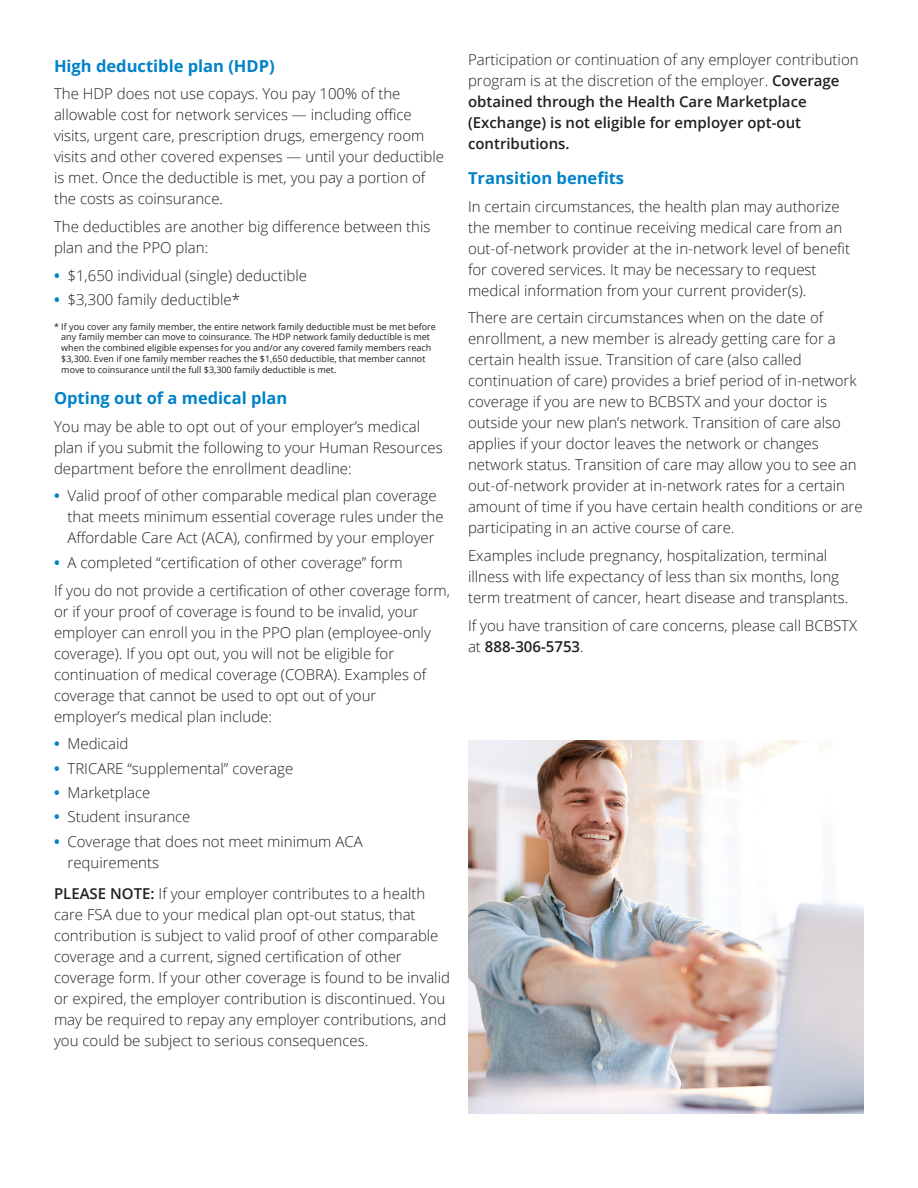
<style>
.page{position:relative;width:918px;height:1188px;background:#fff}
.page>*{position:absolute;margin:0;border:0;box-sizing:border-box;transform-origin:0 0}
.heading{font:700 16.5px "Open Sans";color:#0082c8}
.body{font:300 15px/21px "Open Sans";color:#231f20}
.body-2{font:600 15px/21px "Open Sans";color:#231f20}
.taglines{font:9px/10.8px "Open Sans";color:#231f20}
.s1{font-weight:700;color:#0082c8}
.s2{font-weight:600}
.s3{font-weight:300}
</style>
<div class="page">
<img style="left:468px;top:741px;width:396px;height:373px">
<p class="heading" style="left:54px;top:54px;width:222px">High deductible plan (HDP)</p>
<p class="body" style="left:54px;top:83px;width:392px">The HDP does not use copays. You pay 100% of the allowable cost for network services — including office visits, urgent care, prescription drugs, emergency room visits and other covered expenses — until your deductible is met. Once the deductible is met, you pay a portion of the costs as coinsurance.</p>
<p class="body" style="left:54px;top:216px;width:378px">The deductibles are another big difference between this plan and the PPO plan:</p>
<p class="body" style="left:54px;top:265px;width:255px"><span class="s1">•</span> $1,650 individual (single) deductible</p>
<p class="body" style="left:54px;top:289px;width:187px"><span class="s1">•</span> $3,300 family deductible*</p>
<p class="taglines" style="left:61px;top:321px;width:376px;text-indent:-7px">* If you cover any family member, the entire network family deductible must be met before any family member can move to coinsurance. The HDP network family deductible is met when the combined eligible expenses for you and/or any covered family members reach $3,300. Even if one family member reaches the $1,650 deductible, that member cannot move to coinsurance until the full $3,300 family deductible is met.</p>
<p class="heading" style="left:54px;top:386px;width:235px">Opting out of a medical plan</p>
<p class="body" style="left:54px;top:415px;width:390px">You may be able to opt out of your employer’s medical plan if you submit the following to your Human Resources department before the enrollment deadline:</p>
<p class="body" style="left:68px;top:485px;width:378px;text-indent:-14px"><span class="s1">•</span> Valid proof of other comparable medical plan coverage that meets minimum essential coverage rules under the<br>Affordable Care Act (ACA), confirmed by your employer</p>
<p class="body" style="left:54px;top:551px;width:350px"><span class="s1">•</span> A completed “certification of other coverage” form</p>
<p class="body" style="left:54px;top:579px;width:398px">If you do not provide a certification of other coverage form, or if your proof of coverage is found to be invalid, your employer can enroll you in the PPO plan (employee-only coverage). If you opt out, you will not be eligible for continuation of medical coverage (COBRA). Examples of coverage that cannot be used to opt out of your employer’s medical plan include:</p>
<p class="body" style="left:54px;top:733px;width:76px"><span class="s1">•</span> Medicaid</p>
<p class="body" style="left:54px;top:757px;width:241px"><span class="s1">•</span> TRICARE “supplemental” coverage</p>
<p class="body" style="left:54px;top:782px;width:98px"><span class="s1">•</span> Marketplace</p>
<p class="body" style="left:54px;top:806px;width:138px"><span class="s1">•</span> Student insurance</p>
<p class="body" style="left:68px;top:830px;width:297px;text-indent:-14px"><span class="s1">•</span> Coverage that does not meet minimum ACA requirements</p>
<p class="body" style="left:54px;top:883px;width:397px"><span class="s2">PLEASE NOTE:</span> If your employer contributes to a health care FSA due to your medical plan opt-out status, that contribution is subject to valid proof of other comparable coverage and a current, signed certification of other coverage form. If your other coverage is found to be invalid or expired, the employer contribution is discontinued. You may be required to repay any employer contributions, and you could be subject to serious consequences.</p>
<p class="body-2" style="left:468px;top:49px;width:392px"><span class="s3">Participation or continuation of any employer contribution program is at the discretion of the employer.</span> Coverage obtained through the Health Care Marketplace (Exchange) is not eligible for employer opt-out contributions.</p>
<p class="heading" style="left:468px;top:166px;width:158px">Transition benefits</p>
<p class="body" style="left:468px;top:195px;width:384px">In certain circumstances, the health plan may authorize the member to continue receiving medical care from an out-of-network provider at the in-network level of benefit for covered services. It may be necessary to request medical information from your current provider(s).</p>
<p class="body" style="left:468px;top:307px;width:396px">There are certain circumstances when on the date of enrollment, a new member is already getting care for a certain health issue. Transition of care (also called continuation of care) provides a brief period of in-network coverage if you are new to BCBSTX and your doctor is outside your new plan’s network. Transition of care also applies if your doctor leaves the network or changes network status. Transition of care may allow you to see an out-of-network provider at in-network rates for a certain amount of time if you have certain health conditions or are participating in an active course of care.</p>
<p class="body" style="left:468px;top:545px;width:382px">Examples include pregnancy, hospitalization, terminal illness with life expectancy of less than six months, long term treatment of cancer, heart disease and transplants.</p>
<p class="body" style="left:468px;top:615px;width:391px">If you have transition of care concerns, please call BCBSTX at <span class="s2">888-306-5753</span>.</p>
</div>
